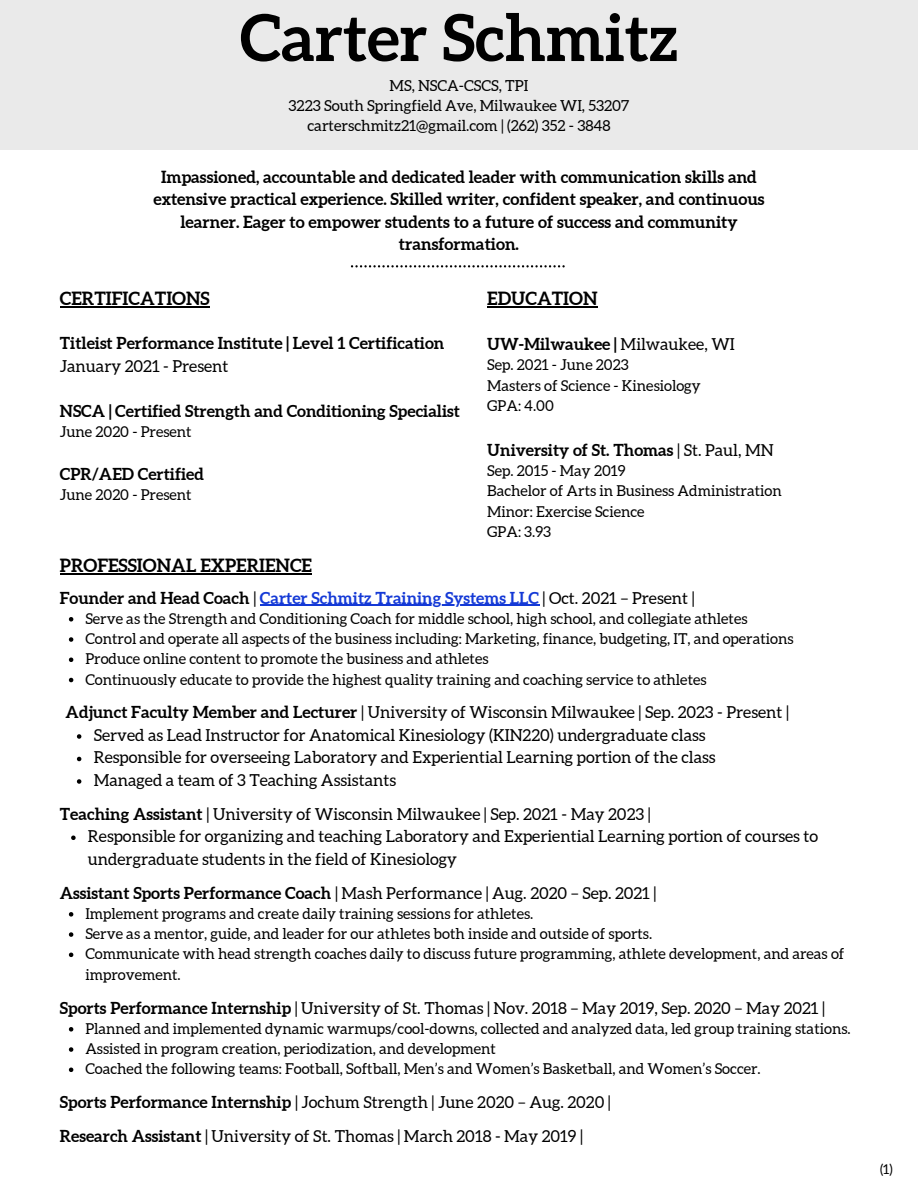
<style>
.page{position:relative;width:918px;height:1188px;background:#fff}
.page>*{position:absolute;margin:0;border:0;box-sizing:border-box;transform-origin:0 0}
.t1{font:700 64.65px "Aleo";color:#000}
.t2{font:700 18.15px "Aleo";color:#000}
.t3{font:700 16.65px/22.5px "Aleo";color:#000;text-align:center}
.t4{font:16.5px/22.5px "Aleo";color:#000}
.t5{font:700 16.5px/22.5px "Aleo";color:#000}
.t6{font:700 16.5px "Aleo";color:#1439d6}
.t7{font:15.15px/20.2px "Aleo";color:#000;text-align:center}
.t8{font:15px/20.2px "Aleo";color:#000}
.t9{font:13.5px "Aleo";color:#000}
.s1{font-weight:400}
.s2{color:#000}
.s3{font-weight:400;color:#000}
.s4{font-weight:700}
</style>
<div class="page">
<svg style="left:351px;top:265px;width:214px;height:2px"></svg>
<div style="left:0;top:0;width:918px;height:149px;background:#eaeaea"></div>
<hr style="left:60px;top:573px;width:140px;height:1px;background:#000">
<hr style="left:200px;top:573px;width:112px;height:1px;background:#000">
<svg style="left:69px;top:912px;width:4px;height:5px"></svg>
<svg style="left:69px;top:932px;width:4px;height:5px"></svg>
<svg style="left:69px;top:953px;width:4px;height:4px"></svg>
<svg style="left:69px;top:1027px;width:4px;height:5px"></svg>
<svg style="left:69px;top:1047px;width:4px;height:5px"></svg>
<svg style="left:69px;top:1068px;width:4px;height:4px"></svg>
<hr style="left:487px;top:306px;width:111px;height:1px;background:#000">
<hr style="left:60px;top:306px;width:150px;height:1px;background:#000">
<hr style="left:260px;top:605px;width:279px;height:1px;background:#1439d6">
<svg style="left:69px;top:617px;width:4px;height:5px"></svg>
<svg style="left:69px;top:637px;width:4px;height:5px"></svg>
<svg style="left:69px;top:658px;width:4px;height:4px"></svg>
<svg style="left:69px;top:678px;width:4px;height:4px"></svg>
<svg style="left:77px;top:734px;width:4px;height:5px"></svg>
<svg style="left:77px;top:757px;width:4px;height:4px"></svg>
<svg style="left:77px;top:779px;width:4px;height:5px"></svg>
<svg style="left:71px;top:836px;width:5px;height:4px"></svg>
<h1 class="t1" style="left:240px;top:0;width:439px">Carter Schmitz</h1>
<h3 class="t7" style="left:289px;top:75px;width:342px">MS, NSCA-CSCS, TPI<br>3223 South Springfield Ave, Milwaukee WI, 53207 carterschmitz21@gmail.com | (262) 352 - 3848</h3>
<h5 class="t3" style="left:153px;top:165px;width:613px">Impassioned, accountable and dedicated leader with communication skills and extensive practical experience. Skilled writer, confident speaker, and continuous learner. Eager to empower students to a future of success and community transformation.</h5>
<p class="t2" style="left:60px;top:288px;width:151px">CERTIFICATIONS</p>
<p class="t5" style="left:60px;top:332px;width:386px">Titleist Performance Institute | Level 1 Certification<br><span class="s1">January 2021 - Present</span></p>
<h4 class="t5" style="left:60px;top:399px;width:402px">NSCA | Certified Strength and Conditioning Specialist</h4>
<h4 class="t8" style="left:60px;top:422px;width:133px">June 2020 - Present</h4>
<p class="t5" style="left:60px;top:462px;width:145px">CPR/AED Certified</p>
<p class="t8" style="left:60px;top:485px;width:133px">June 2020 - Present</p>
<h2 class="t2" style="left:60px;top:555px;width:254px">PROFESSIONAL EXPERIENCE</h2>
<p class="t2" style="left:487px;top:288px;width:112px">EDUCATION</p>
<h4 class="t5" style="left:487px;top:333px;width:249px">UW-Milwaukee | <span class="s1">Milwaukee, WI</span></h4>
<h4 class="t8" style="left:487px;top:355px;width:215px">Sep. 2021 - June 2023<br>Masters of Science - Kinesiology<br>GPA: 4.00</h4>
<p class="t5" style="left:487px;top:439px;width:288px">University of St. Thomas <span class="s1">| St. Paul, MN</span></p>
<p class="t8" style="left:487px;top:461px;width:296px">Sep. 2015 - May 2019<br>Bachelor of Arts in Business Administration<br>Minor: Exercise Science<br>GPA: 3.93</p>
<h4 class="t6" style="left:60px;top:588px;width:636px"><span class="s2">Founder and Head Coach</span> <span class="s3">|</span> Carter Schmitz Training Systems LLC <span class="s3">| Oct. 2021 – Present |</span></h4>
<p class="t8" style="left:85px;top:608px;width:710px">Serve as the Strength and Conditioning Coach for middle school, high school, and collegiate athletes<br>Control and operate all aspects of the business including: Marketing, finance, budgeting, IT, and operations</p>
<p class="t8" style="left:85px;top:649px;width:405px">Produce online content to promote the business and athletes</p>
<p class="t8" style="left:85px;top:669px;width:623px">Continuously educate to provide the highest quality training and coaching service to athletes</p>
<h4 class="t4" style="left:66px;top:701px;width:725px"><span class="s4">Adjunct Faculty Member and Lecturer</span> | University of Wisconsin Milwaukee | Sep. 2023 - Present |</h4>
<p class="t4" style="left:94px;top:724px;width:613px">Served as Lead Instructor for Anatomical Kinesiology (KIN220) undergraduate class</p>
<p class="t4" style="left:94px;top:746px;width:623px">Responsible for overseeing Laboratory and Experiential Learning portion of the class</p>
<p class="t4" style="left:94px;top:769px;width:304px">Managed a team of 3 Teaching Assistants</p>
<h4 class="t4" style="left:60px;top:803px;width:592px"><span class="s4">Teaching Assistant</span> | University of Wisconsin Milwaukee | Sep. 2021 - May 2023 |</h4>
<h4 class="t4" style="left:88px;top:825px;width:732px">Responsible for organizing and teaching Laboratory and Experiential Learning portion of courses to undergraduate students in the field of Kinesiology</h4>
<h2 class="t4" style="left:60px;top:881px;width:598px"><span class="s4">Assistant Sports Performance Coach</span> | Mash Performance | Aug. 2020 – Sep. 2021 |</h2>
<h4 class="t8" style="left:85px;top:903px;width:450px">Implement programs and create daily training sessions for athletes.</h4>
<h4 class="t8" style="left:85px;top:924px;width:568px">Serve as a mentor, guide, and leader for our athletes both inside and outside of sports.</h4>
<h4 class="t8" style="left:85px;top:944px;width:761px">Communicate with head strength coaches daily to discuss future programming, athlete development, and areas of improvement.</h4>
<h5 class="t4" style="left:60px;top:996px;width:767px"><span class="s4">Sports Performance Internship</span> | University of St. Thomas | Nov. 2018 – May 2019, Sep. 2020 – May 2021 |</h5>
<h5 class="t8" style="left:85px;top:1018px;width:767px">Planned and implemented dynamic warmups/cool-downs, collected and analyzed data, led group training stations.</h5>
<h2 class="t8" style="left:85px;top:1039px;width:412px">Assisted in program creation, periodization, and development</h2>
<h4 class="t8" style="left:85px;top:1059px;width:677px">Coached the following teams: Football, Softball, Men’s and Women’s Basketball, and Women’s Soccer.</h4>
<p class="t4" style="left:60px;top:1091px;width:553px"><span class="s4">Sports Performance Internship</span> | Jochum Strength | June 2020 – Aug. 2020 |</p>
<p class="t4" style="left:60px;top:1125px;width:525px"><span class="s4">Research Assistant</span> | University of St. Thomas | March 2018 - May 2019 |</p>
<p class="t9" style="left:880px;top:1161px;width:14px">(1)</p>
</div>
